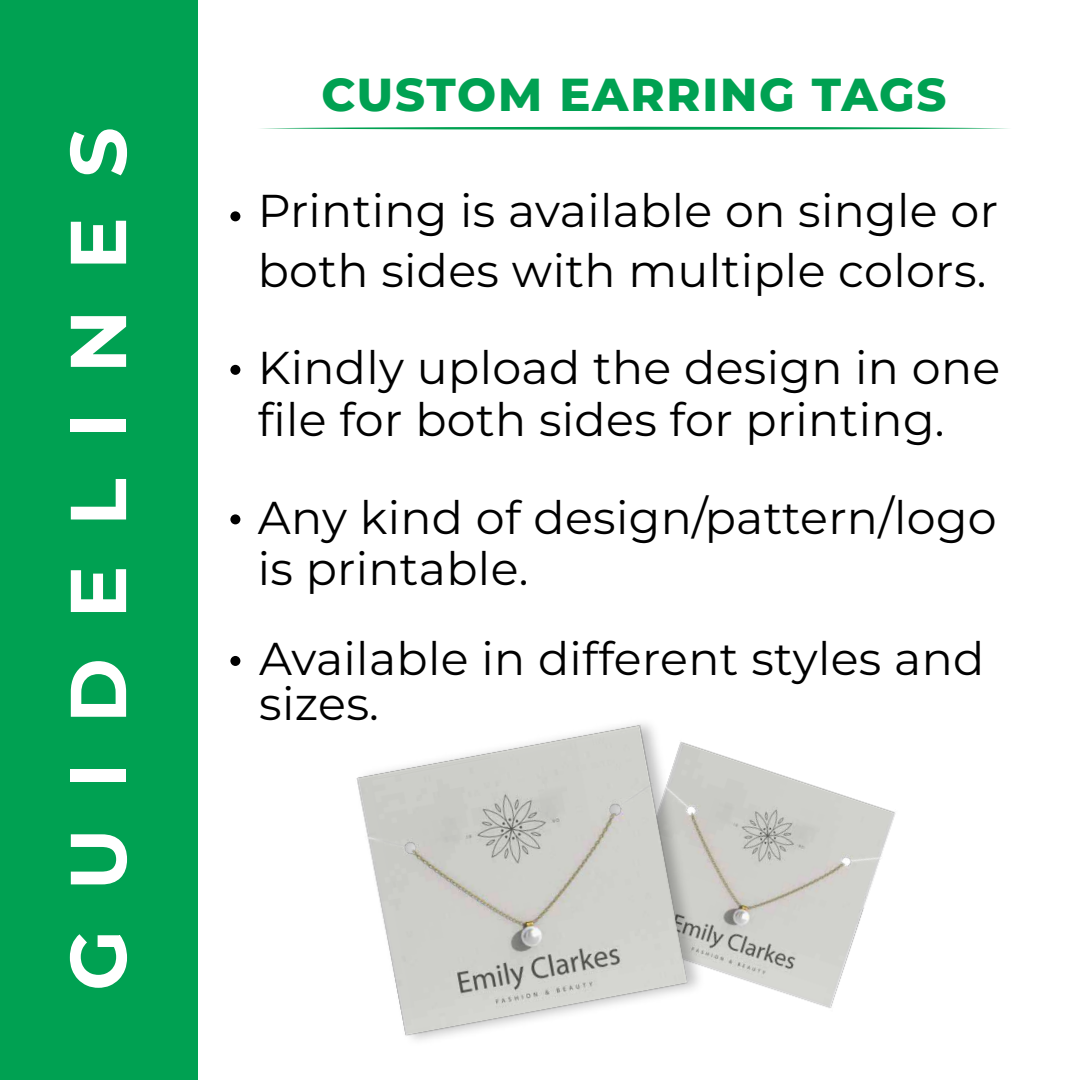
<style>
.page{position:relative;width:1080px;height:1080px;background:#fff}
.page>*{position:absolute;margin:0;border:0;box-sizing:border-box;transform-origin:0 0}
.t1{font:700 79px "Montserrat";letter-spacing:.5em;color:#fff}
.t2{font:800 46.2px "Montserrat";letter-spacing:.04em;color:#00a152}
.t3{font:46px/60px "Montserrat";letter-spacing:.01em;color:#000}
</style>
<div class="page">
<img style="left:809px;top:784px;width:87px;height:224px">
<div style="left:0;top:0;width:198px;height:1080px;background:#00a152"></div>
<div style="left:230px;top:211px;width:10px;height:10px;background:#000;border-radius:50%"></div>
<div style="left:230px;top:365px;width:10px;height:10px;background:#000;border-radius:50%"></div>
<div style="left:230px;top:514px;width:10px;height:10px;background:#000;border-radius:50%"></div>
<svg style="left:260px;top:127px;width:749px;height:3px;background:#57c08c"></svg>
<img style="left:230px;top:656px;width:579px;height:384px">
<h1 class="t1" style="left:45px;top:991px;width:865px;rotate:-90deg">GUIDELINES</h1>
<p class="t2" style="left:321px;top:64px;width:627px">CUSTOM EARRING TAGS</p>
<p class="t3" style="left:258px;top:180px;width:742px">Printing is available on single or both sides with multiple colors.</p>
<p class="t3" style="left:258px;top:341px;width:744px;line-height:52px">Kindly upload the design in one file for both sides for printing.</p>
<p class="t3" style="left:258px;top:491px;width:741px;line-height:51px">Any kind of design/pattern/logo is printable.</p>
<p class="t3" style="left:259px;top:635px;width:727px;line-height:45px">Available in different styles and sizes.</p>
</div>
